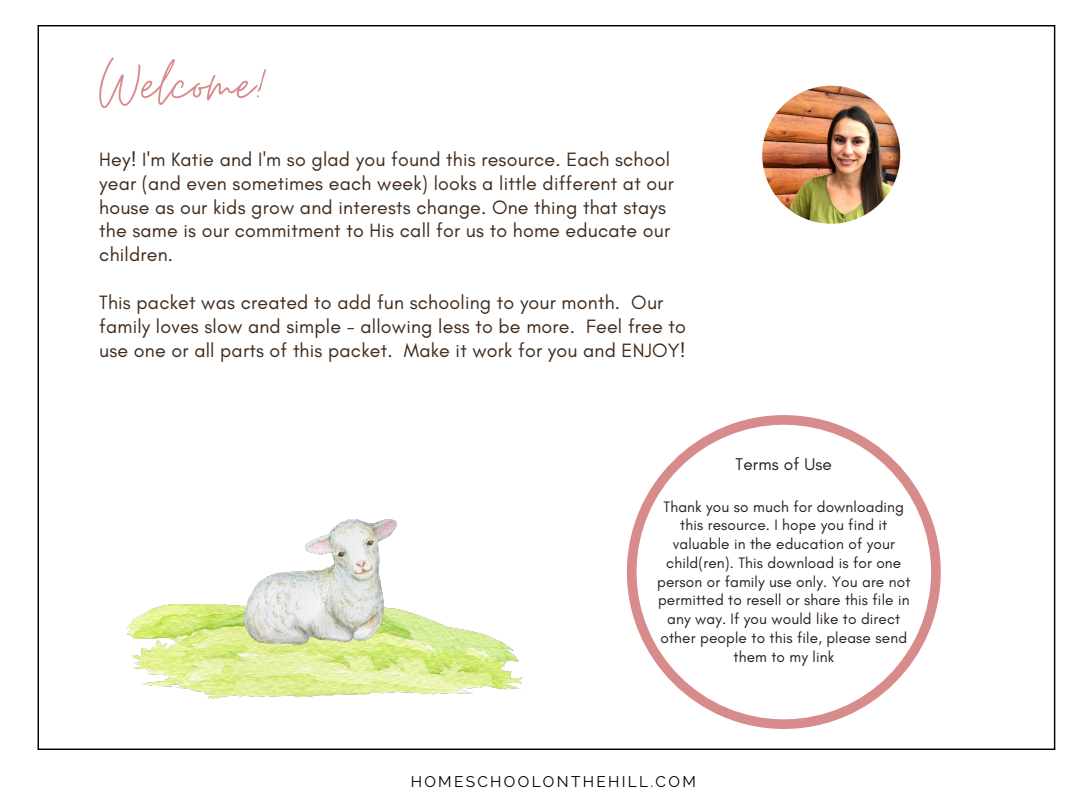
<style>
.page{position:relative;width:1080px;height:810px;background:#fff}
.page>*{position:absolute;margin:0;border:0;box-sizing:border-box;transform-origin:0 0}
.t1{font:72.06px "Moon Time";color:#d78c8b}
.t2{font:19.62px/23.8px "Glacial Indifference";letter-spacing:.01em;color:#3f2a1a}
.t3{font:17.31px "Glacial Indifference";letter-spacing:.01em;color:#291b25}
.t4{font:15.38px "Glacial Indifference";letter-spacing:.01em;color:#291b25}
.t5{font:15.38px "Raleway";letter-spacing:.15em;color:#000}
</style>
<div class="page">
<img style="left:762px;top:86px;width:138px;height:138px;border-radius:50%">
<svg style="left:627px;top:415px;width:314px;height:314px"></svg>
<hr style="left:38px;top:26px;width:1px;height:723px;background:#000">
<hr style="left:1054px;top:26px;width:1px;height:723px;background:#000">
<hr style="left:38px;top:25px;width:1017px;height:1px;background:#000">
<hr style="left:38px;top:749px;width:1017px;height:1px;background:#000">
<img style="left:127px;top:605px;width:395px;height:93px">
<img style="left:244px;top:520px;width:152px;height:125px">
<p class="t1" style="left:99px;top:40px;width:171px">Welcome!</p>
<p class="t2" style="left:99px;top:147px;width:576px">Hey! I'm Katie and I'm so glad you found this resource. Each school year (and even sometimes each week) looks a little different at our house as our kids grow and interests change. One thing that stays the same is our commitment to His call for us to home educate our children.</p>
<p class="t2" style="left:99px;top:290px;width:588px">This packet was created to add fun schooling to your month. Our family loves slow and simple - allowing less to be more. Feel free to use one or all parts of this packet. Make it work for you and ENJOY!</p>
<h2 class="t3" style="left:736px;top:454px;width:98px">Terms of Use</h2>
<h2 class="t4" style="left:663px;top:497px;width:242px">Thank you so much for downloading</h2>
<p class="t4" style="left:680px;top:516px;width:209px">this resource. I hope you find it</p>
<p class="t4" style="left:673px;top:535px;width:224px">valuable in the education of your</p>
<p class="t4" style="left:666px;top:553px;width:237px">child(ren). This download is for one</p>
<p class="t4" style="left:657px;top:572px;width:255px">person or family use only. You are not</p>
<h3 class="t4" style="left:658px;top:591px;width:253px">permitted to resell or share this file in</h3>
<p class="t4" style="left:667px;top:610px;width:235px">any way. If you would like to direct</p>
<p class="t4" style="left:660px;top:628px;width:248px">other people to this file, please send</p>
<p class="t4" style="left:733px;top:647px;width:102px">them to my link</p>
<p class="t5" style="left:411px;top:773px;width:287px">HOMESCHOOLONTHEHILL.COM</p>
</div>
